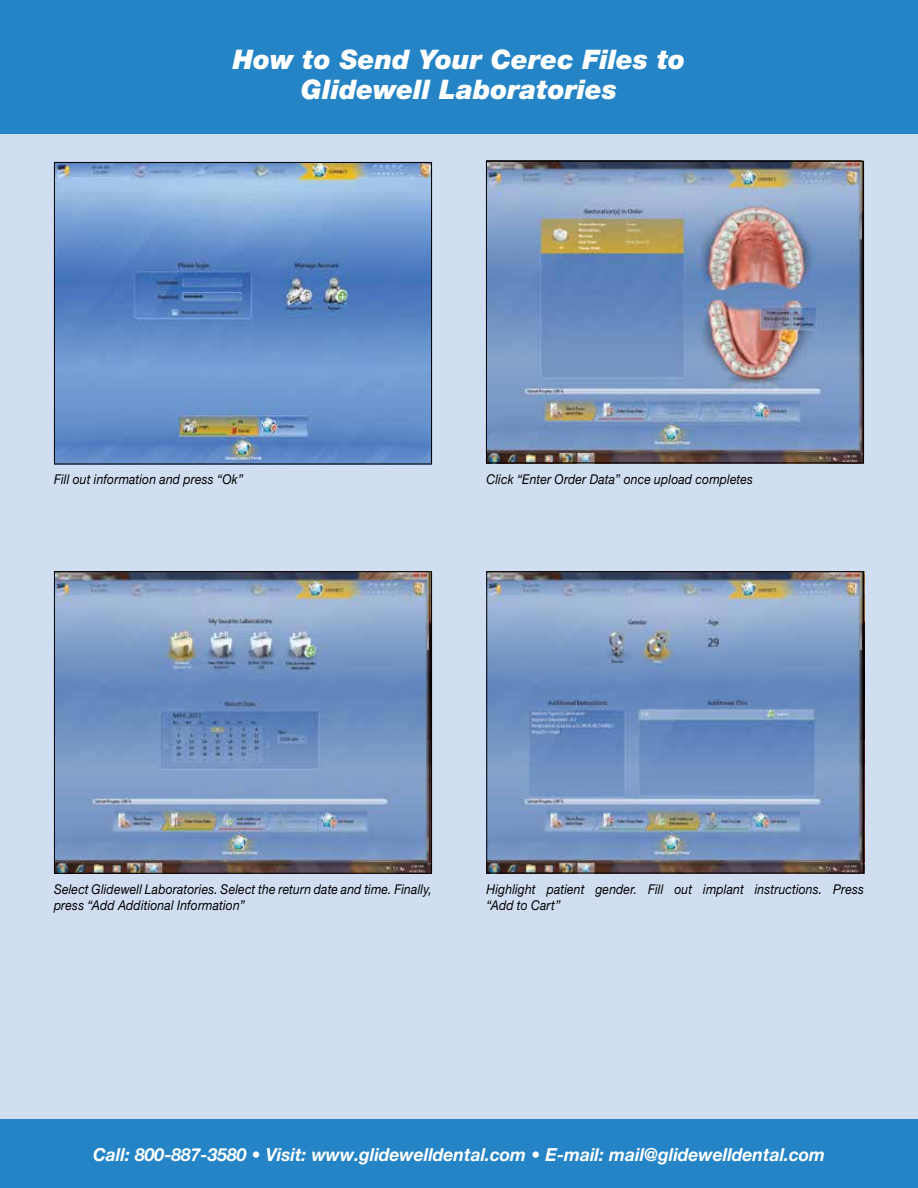
<style>
.page{position:relative;width:918px;height:1188px;background:#d1ddf1}
.page>*{position:absolute;margin:0;border:0;box-sizing:border-box;transform-origin:0 0}
.t1{font:italic 900 27px/30px "Helvetica Neue LT Std";color:#fff;text-align:center}
.t2{font:italic 700 18px "Helvetica Neue LT Std";color:#fff}
.t3{font:italic 13.5px/16.5px "Helvetica Neue LT Std";letter-spacing:.01em;color:#000;scale:.9 1}
</style>
<div class="page">
<div style="left:0;top:1120px;width:918px;height:68px;background:#2484c6"></div>
<div style="left:0;top:0;width:918px;height:134px;background:#2484c6"></div>
<img style="left:56px;top:164px;width:374px;height:298px">
<div style="left:54px;top:162px;width:378px;height:302px;border:1px solid #000"></div>
<img style="left:488px;top:573px;width:374px;height:298px">
<div style="left:486px;top:571px;width:378px;height:302px;border:1px solid #000"></div>
<img style="left:488px;top:163px;width:374px;height:298px">
<div style="left:486px;top:161px;width:378px;height:302px;border:1px solid #000"></div>
<img style="left:56px;top:573px;width:374px;height:299px">
<div style="left:54px;top:571px;width:378px;height:303px;border:1px solid #000"></div>
<h1 class="t1" style="left:233px;top:44px;width:454px">How to Send Your Cerec Files to<br>Glidewell Laboratories</h1>
<p class="t3" style="left:54px;top:471px;width:212px">Fill out information and press “Ok”</p>
<p class="t3" style="left:487px;top:470px;width:298px">Click “Enter Order Data” once upload completes</p>
<p class="t3" style="left:54px;top:881px;width:422px">Select Glidewell Laboratories. Select the return date and time. Finally, press “Add Additional Information”</p>
<p class="t3" style="left:487px;top:881px;width:421px">Highlight patient gender. Fill out implant instructions. Press “Add to Cart”</p>
<h2 class="t2" style="left:93px;top:1143px;width:733px">Call: 800-887-3580 • Visit: www.glidewelldental.com • E-mail: mail@glidewelldental.com</h2>
</div>
